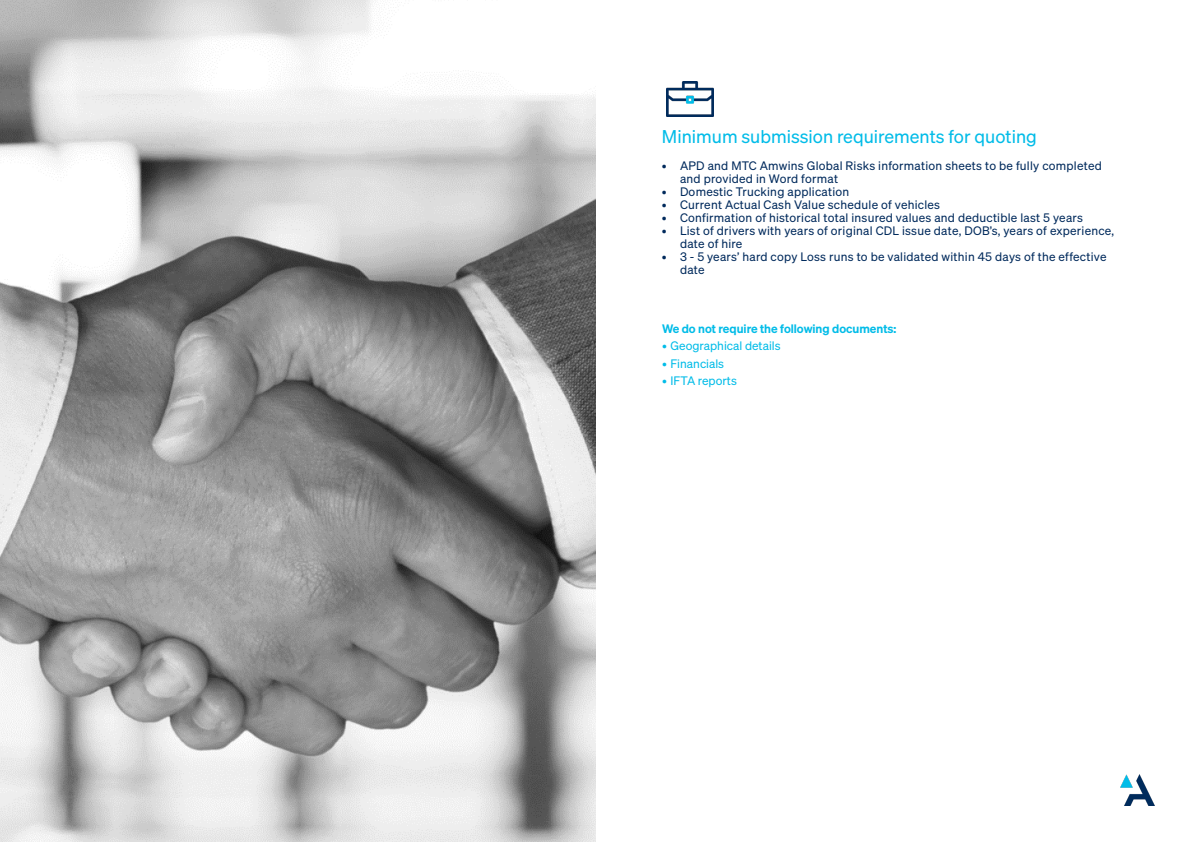
<style>
.page{position:relative;width:1191px;height:842px;background:#fff}
.page>*{position:absolute;margin:0;border:0;box-sizing:border-box;transform-origin:0 0}
.Section_Title_DIN_Bo{font:18px "Sohne Buch";color:#02bce8}
.t1{font:12px/13px "Sohne Buch";letter-spacing:.02em;color:#002a5c}
.t2{font:12px "Sohne Buch";color:#02bce8}
.Pull_Out_Title_Din_B{font:600 12px "Sohne";color:#02bce8}
</style>
<div class="page">
<img style="left:1120px;top:775px;width:34px;height:30px">
<img style="left:666px;top:81px;width:47px;height:36px">
<img style="left:0;top:0;width:595px;height:842px">
<p class="Section_Title_DIN_Bo" style="left:662px;top:126px;width:376px">Minimum submission requirements for quoting</p>
<p class="t1" style="left:680px;top:159px;width:423px;text-indent:-18px">• APD and MTC Amwins Global Risks information sheets to be fully completed and provided in Word format</p>
<p class="t1" style="left:662px;top:185px;width:189px">• Domestic Trucking application</p>
<p class="t1" style="left:662px;top:198px;width:279px">• Current Actual Cash Value schedule of vehicles</p>
<p class="t1" style="left:662px;top:211px;width:422px">• Confirmation of historical total insured values and deductible last 5 years</p>
<p class="t1" style="left:680px;top:224px;width:436px;text-indent:-18px">• List of drivers with years of original CDL issue date, DOB’s, years of experience, date of hire</p>
<p class="t1" style="left:680px;top:250px;width:428px;text-indent:-18px">• 3 - 5 years’ hard copy Loss runs to be validated within 45 days of the effective date</p>
<p class="Pull_Out_Title_Din_B" style="left:662px;top:321px;width:236px">We do not require the following documents:</p>
<p class="t2" style="left:662px;top:339px;width:120px">• Geographical details</p>
<p class="t2" style="left:662px;top:356px;width:64px">• Financials</p>
<p class="t2" style="left:662px;top:373px;width:76px">• IFTA reports</p>
</div>
